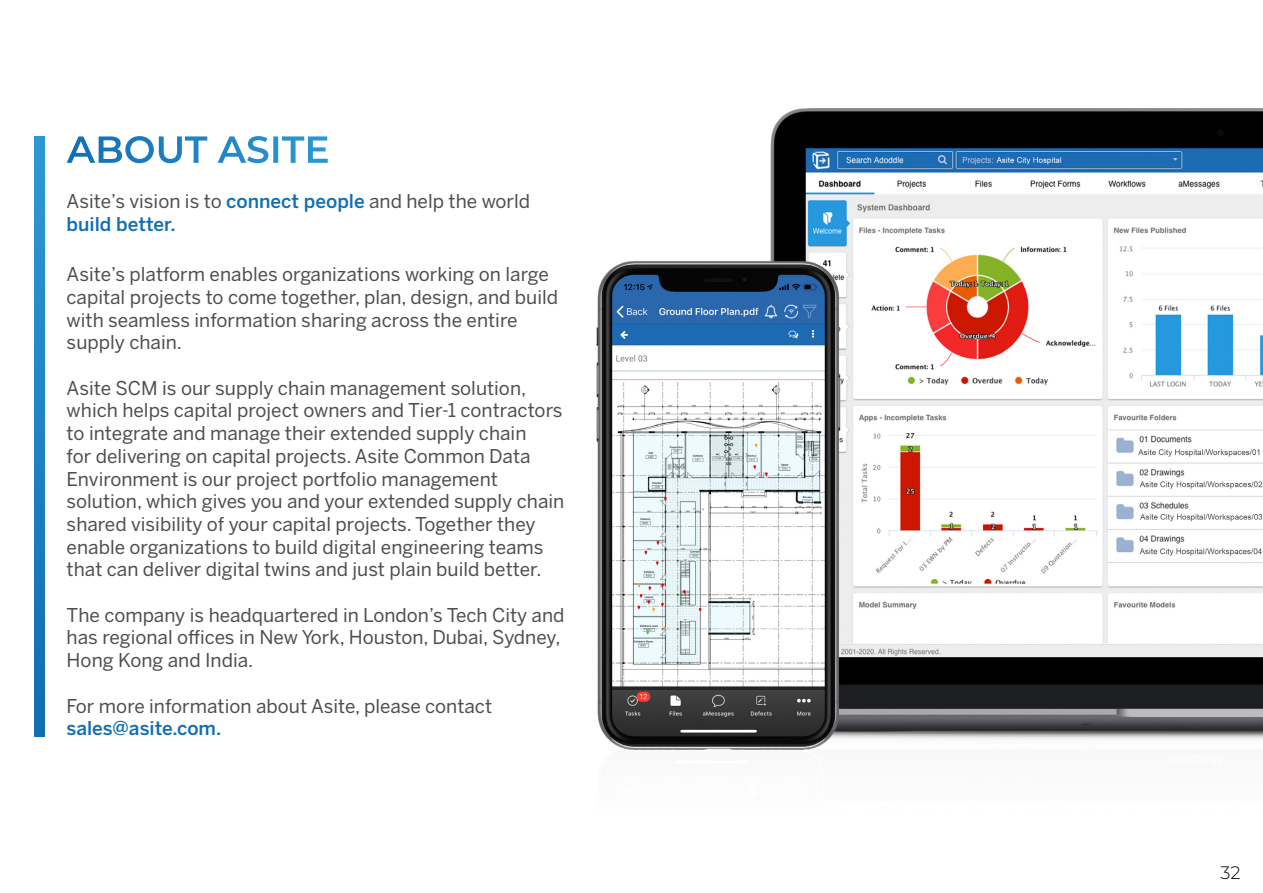
<style>
.page{position:relative;width:1263px;height:893px;background:#fff}
.page>*{position:absolute;margin:0;border:0;box-sizing:border-box;transform-origin:0 0}
.t1{font:18.9px/22.6px "Benton Sans";color:#4e4e4e}
.t2{font:500 18.9px "Benton Sans";color:#126fb4}
.t3{font:300 18px "Montserrat";color:#000}
.s1{font-weight:500;color:#126fb4}
</style>
<div class="page">
<svg style="left:67px;top:136px;width:261px;height:27px"></svg>
<img style="left:596px;top:108px;width:667px;height:642px">
<svg style="left:35px;top:136px;width:9px;height:601px;background:#1e82c3"></svg>
<p class="t1" style="left:67px;top:190px;width:465px">Asite’s vision is to <span class="s1">connect people</span> and help the world <span class="s1">build better.</span></p>
<p class="t1" style="left:67px;top:263px;width:493px">Asite’s platform enables organizations working on large capital projects to come together, plan, design, and build with seamless information sharing across the entire supply chain.</p>
<p class="t1" style="left:67px;top:377px;width:499px">Asite SCM is our supply chain management solution, which helps capital project owners and Tier-1 contractors to integrate and manage their extended supply chain<br>for delivering on capital projects. Asite Common Data Environment is our project portfolio management solution, which gives you and your extended supply chain shared visibility of your capital projects. Together they enable organizations to build digital engineering teams that can deliver digital twins and just plain build better.</p>
<p class="t1" style="left:67px;top:604px;width:499px">The company is headquartered in London’s Tech City and has regional offices in New York, Houston, Dubai, Sydney,<br>Hong Kong and India.</p>
<p class="t1" style="left:67px;top:694px;width:427px">For more information about Asite, please contact</p>
<p class="t2" style="left:67px;top:717px;width:156px">sales@asite.com.</p>
<p class="t3" style="left:1220px;top:860px;width:22px">32</p>
</div>
